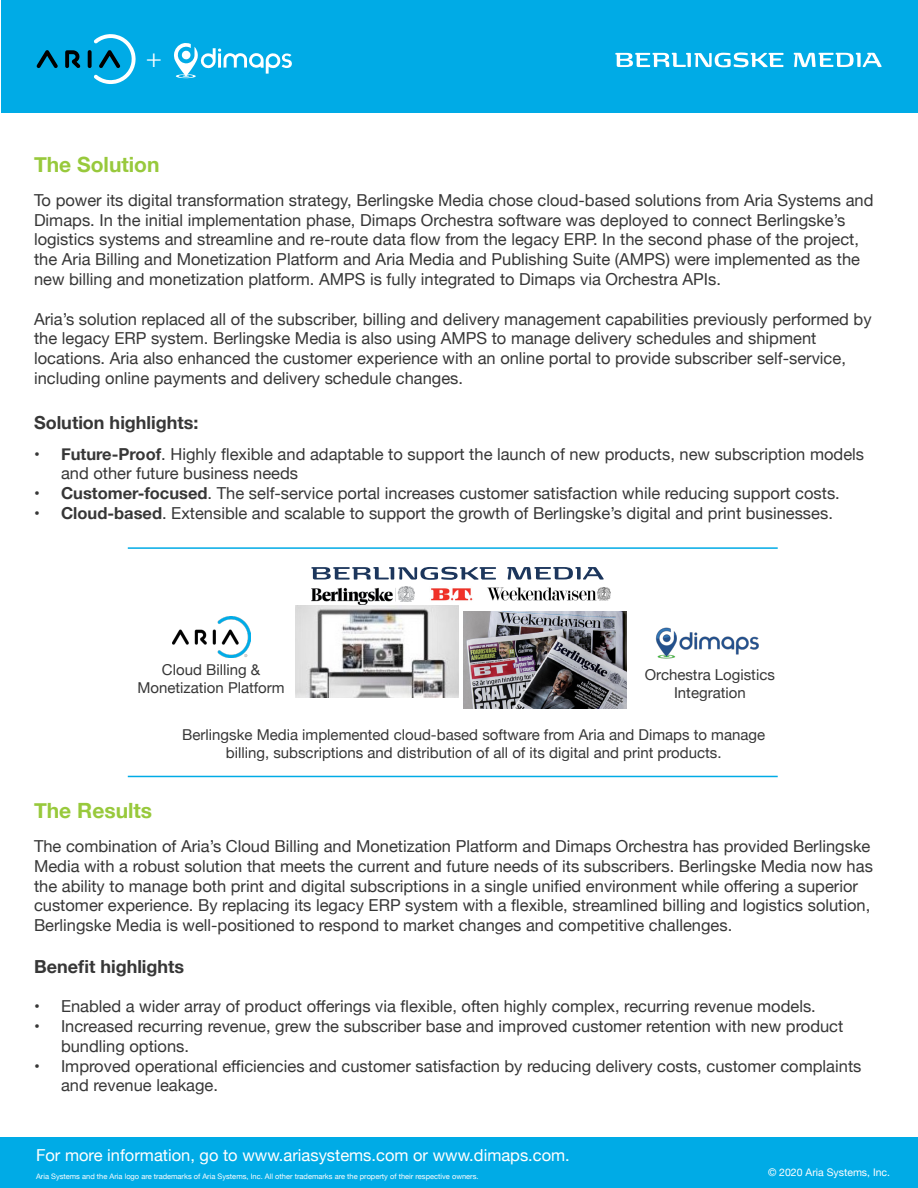
<style>
.page{position:relative;width:918px;height:1188px;background:#fff}
.page>*{position:absolute;margin:0;border:0;box-sizing:border-box;transform-origin:0 0}
.t1{font:300 27px "Helvetica Neue";color:#fff}
.t2{font:700 21px "Helvetica Neue";color:#98c93c}
.t3{font:700 18px "Helvetica Neue";color:#373737}
.t4{font:16.5px/19.8px "Helvetica Neue";color:#373737}
.t5{font:16.5px "Helvetica Neue";color:#fff}
.t6{font:15px/18px "Helvetica Neue";color:#373737;text-align:center}
.t7{font:10.5px "Helvetica Neue";color:#fff}
.t8{font:7.5px "Helvetica Neue";color:#fff}
.s1{font-weight:700}
</style>
<div class="page">
<div style="left:0;top:1137px;width:918px;height:51px;background:#00abe6"></div>
<div style="left:1px;top:0;width:917px;height:112px;background:#00abe6"></div>
<svg style="left:615px;top:52px;width:169px;height:15px"></svg>
<svg style="left:794px;top:53px;width:88px;height:14px"></svg>
<img style="left:463px;top:611px;width:164px;height:97px">
<img style="left:172px;top:616px;width:79px;height:41px">
<svg style="left:311px;top:567px;width:185px;height:13px"></svg>
<svg style="left:507px;top:567px;width:97px;height:13px"></svg>
<img style="left:311px;top:586px;width:103px;height:18px">
<img style="left:431px;top:588px;width:42px;height:13px">
<img style="left:487px;top:587px;width:124px;height:14px">
<img style="left:655px;top:627px;width:104px;height:31px">
<img style="left:296px;top:606px;width:163px;height:92px">
<svg style="left:174px;top:43px;width:118px;height:35px"></svg>
<svg style="left:37px;top:50px;width:21px;height:18px"></svg>
<svg style="left:65px;top:50px;width:15px;height:18px"></svg>
<svg style="left:88px;top:34px;width:48px;height:50px"></svg>
<hr style="left:128px;top:547px;width:650px;height:2px;background:#00abe6">
<hr style="left:128px;top:776px;width:650px;height:1px;background:#00abe6">
<h1 class="t1" style="left:146px;top:36px;width:18px">+</h1>
<p class="t2" style="left:34px;top:148px;width:127px">The Solution</p>
<p class="t4" style="left:34px;top:191px;width:841px">To power its digital transformation strategy, Berlingske Media chose cloud-based solutions from Aria Systems and Dimaps. In the initial implementation phase, Dimaps Orchestra software was deployed to connect Berlingske’s logistics systems and streamline and re-route data flow from the legacy ERP. In the second phase of the project, the Aria Billing and Monetization Platform and Aria Media and Publishing Suite (AMPS) were implemented as the new billing and monetization platform. AMPS is fully integrated to Dimaps via Orchestra APIs.</p>
<p class="t4" style="left:34px;top:310px;width:839px">Aria’s solution replaced all of the subscriber, billing and delivery management capabilities previously performed by the legacy ERP system. Berlingske Media is also using AMPS to manage delivery schedules and shipment locations. Aria also enhanced the customer experience with an online portal to provide subscriber self-service, including online payments and delivery schedule changes.</p>
<p class="t3" style="left:34px;top:409px;width:166px">Solution highlights:</p>
<p class="t4" style="left:61px;top:445px;width:805px;text-indent:-27px"><span class="s1">• Future-Proof</span>. Highly flexible and adaptable to support the launch of new products, new subscription models and other future business needs</p>
<p class="t4" style="left:34px;top:484px;width:807px"><span class="s1">• Customer-focused</span>. The self-service portal increases customer satisfaction while reducing support costs.</p>
<p class="t4" style="left:34px;top:504px;width:800px"><span class="s1">• Cloud-based</span>. Extensible and scalable to support the growth of Berlingske’s digital and print businesses.</p>
<p class="t6" style="left:137px;top:662px;width:149px">Cloud Billing &amp;<br>Monetization Platform</p>
<p class="t6" style="left:645px;top:666px;width:132px">Orchestra Logistics<br>Integration</p>
<p class="t6" style="left:182px;top:726px;width:584px">Berlingske Media implemented cloud-based software from Aria and Dimaps to manage billing, subscriptions and distribution of all of its digital and print products.</p>
<p class="t2" style="left:34px;top:794px;width:120px">The Results</p>
<p class="t4" style="left:34px;top:837px;width:840px">The combination of Aria’s Cloud Billing and Monetization Platform and Dimaps Orchestra has provided Berlingske Media with a robust solution that meets the current and future needs of its subscribers. Berlingske Media now has the ability to manage both print and digital subscriptions in a single unified environment while offering a superior customer experience. By replacing its legacy ERP system with a flexible, streamlined billing and logistics solution, Berlingske Media is well-positioned to respond to market changes and competitive challenges.</p>
<p class="t3" style="left:34px;top:952px;width:152px">Benefit highlights</p>
<p class="t4" style="left:34px;top:997px;width:783px">• Enabled a wider array of product offerings via flexible, often highly complex, recurring revenue models.</p>
<p class="t4" style="left:61px;top:1017px;width:784px;text-indent:-27px">• Increased recurring revenue, grew the subscriber base and improved customer retention with new product bundling options.</p>
<p class="t4" style="left:61px;top:1057px;width:802px;text-indent:-27px">• Improved operational efficiencies and customer satisfaction by reducing delivery costs, customer complaints and revenue leakage.</p>
<p class="t5" style="left:36px;top:1143px;width:535px">For more information, go to www.ariasystems.com or www.dimaps.com.</p>
<p class="t8" style="left:36px;top:1171px;width:444px">Aria Systems and the Aria logo are trademarks of Aria Systems, Inc. All other trademarks are the property of their respective owners.</p>
<p class="t7" style="left:768px;top:1165px;width:124px">© 2020 Aria Systems, Inc.</p>
</div>
